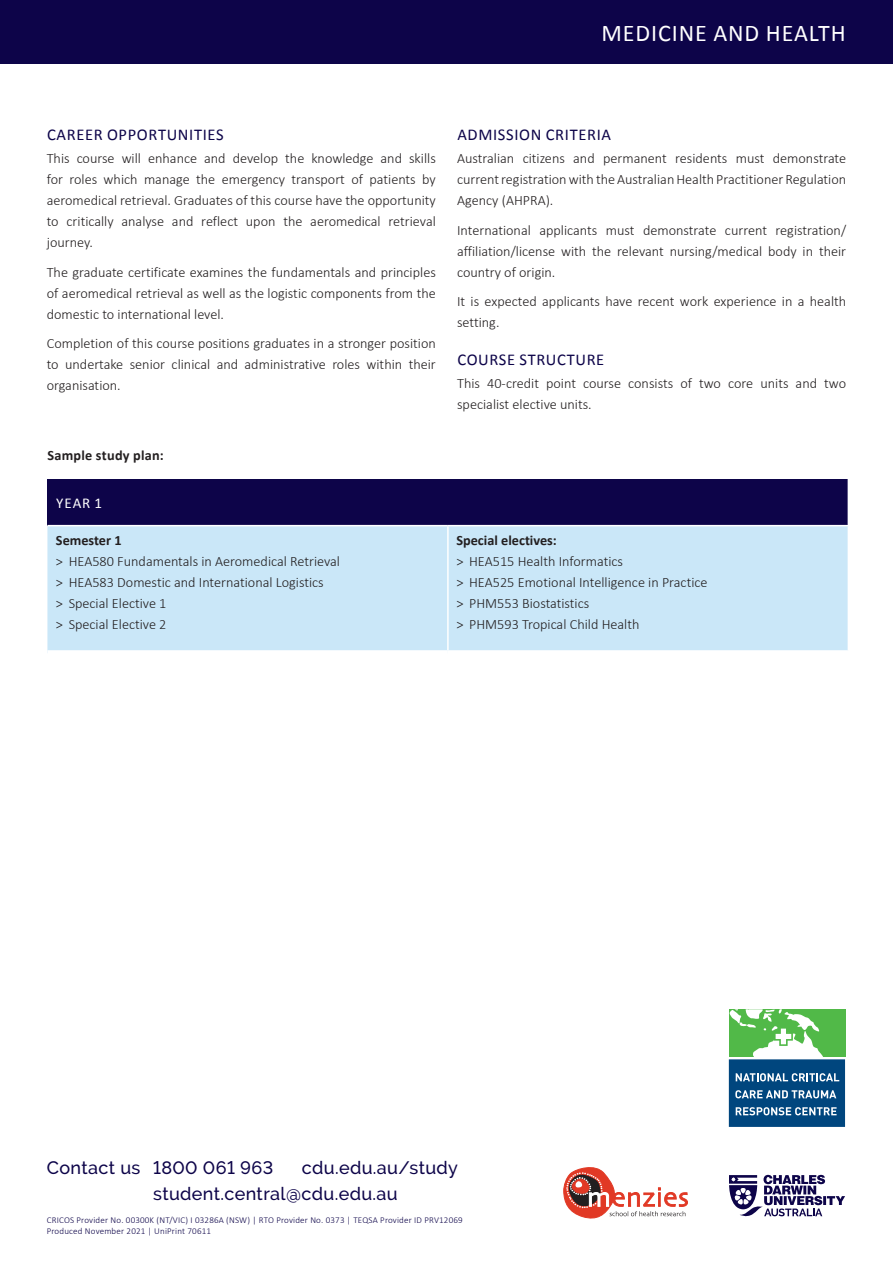
<style>
.page{position:relative;width:893px;height:1263px;background:#fff}
.page>*{position:absolute;margin:0;border:0;box-sizing:border-box;transform-origin:0 0}
.t1{font:24px "Calibri";letter-spacing:.04em;color:#fff}
.t2{font:500 18px/25.5px "Raleway";letter-spacing:.02em;color:#0d0449}
.t3{font:16.5px "Calibri";letter-spacing:.04em;color:#0d0449}
.t4{font:15px "Calibri";color:#fff}
.t5{font:300 14.25px/21px "Calibri";color:#231f20;text-align:justify}
.t6{font:700 14.25px "Calibri";color:#231f20}
.t7{font:700 14.25px "Calibri";letter-spacing:.02em;color:#231f20}
.t8{font:300 9px/11.1px "Calibri";letter-spacing:.02em;color:#0d0449}
</style>
<div class="page">
<div style="left:0;top:0;width:893px;height:64px;background:#0d0449"></div>
<svg style="left:729px;top:1175px;width:116px;height:42px"></svg>
<svg style="left:563px;top:1167px;width:125px;height:51px"></svg>
<svg style="left:729px;top:1009px;width:116px;height:118px"></svg>
<div style="left:47px;top:479px;width:801px;height:47px;background:#0d0449"></div>
<div style="left:47px;top:526px;width:801px;height:124px;background:#cae7f8"></div>
<hr style="left:47px;top:525px;width:401px;height:1px;background:#fff">
<hr style="left:448px;top:525px;width:401px;height:1px;background:#fff">
<hr style="left:447px;top:526px;width:2px;height:124px;background:#fff">
<h1 class="t1" style="left:601px;top:16px;width:246px">MEDICINE AND HEALTH</h1>
<p class="t3" style="left:47px;top:123px;width:178px">CAREER OPPORTUNITIES</p>
<p class="t5" style="left:47px;top:147px;width:391px">This course will enhance and develop the knowledge and skills for roles which manage the emergency transport of patients by aeromedical retrieval. Graduates of this course have the opportunity to critically analyse and reflect upon the aeromedical retrieval journey.</p>
<p class="t5" style="left:47px;top:261px;width:391px">The graduate certificate examines the fundamentals and principles of aeromedical retrieval as well as the logistic components from the domestic to international level.</p>
<p class="t5" style="left:47px;top:332px;width:391px">Completion of this course positions graduates in a stronger position to undertake senior clinical and administrative roles within their organisation.</p>
<p class="t7" style="left:47px;top:445px;width:118px">Sample study plan:</p>
<p class="t4" style="left:56px;top:492px;width:47px">YEAR 1</p>
<p class="t6" style="left:56px;top:530px;width:67px">Semester 1</p>
<p class="t5" style="left:56px;top:550px;width:286px;text-align:left">&gt; HEA580 Fundamentals in Aeromedical Retrieval &gt; HEA583 Domestic and International Logistics<br>&gt; Special Elective 1<br>&gt; Special Elective 2</p>
<p class="t3" style="left:457px;top:123px;width:155px">ADMISSION CRITERIA</p>
<p class="t5" style="left:457px;top:147px;width:391px">Australian citizens and permanent residents must demonstrate current registration with the Australian Health Practitioner Regulation Agency (AHPRA).</p>
<p class="t5" style="left:457px;top:219px;width:391px">International applicants must demonstrate current registration/ affiliation/license with the relevant nursing/medical body in their country of origin.</p>
<p class="t5" style="left:457px;top:290px;width:391px">It is expected applicants have recent work experience in a health setting.</p>
<p class="t3" style="left:457px;top:348px;width:148px">COURSE STRUCTURE</p>
<p class="t5" style="left:457px;top:372px;width:391px">This 40-credit point course consists of two core units and two specialist elective units.</p>
<p class="t6" style="left:456px;top:530px;width:102px">Special electives:</p>
<p class="t5" style="left:456px;top:550px;width:253px;text-align:left">&gt; HEA515 Health Informatics<br>&gt; HEA525 Emotional Intelligence in Practice &gt; PHM553 Biostatistics<br>&gt; PHM593 Tropical Child Health</p>
<p class="t2" style="left:153px;top:1155px;width:306px;text-indent:149px">cdu.edu.au/study student.central@cdu.edu.au</p>
<p class="t8" style="left:47px;top:1214px;width:417px">CRICOS Provider No. 00300K (NT/VIC) I 03286A (NSW) | RTO Provider No. 0373 | TEQSA Provider ID PRV12069<br>Produced November 2021 | UniPrint 70611</p>
<p class="t2" style="left:47px;top:1155px;width:228px">Contact us 1800 061 963</p>
</div>
